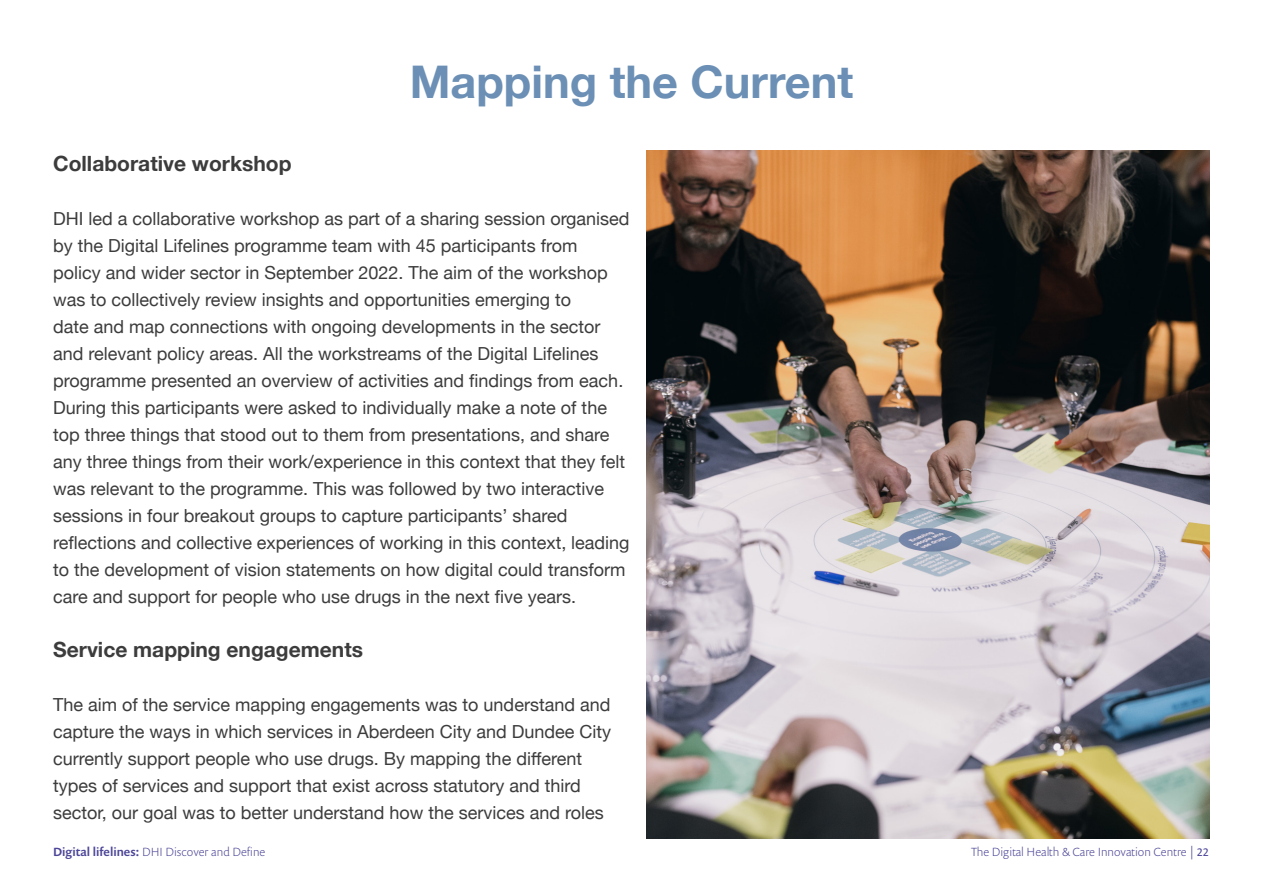
<style>
.page{position:relative;width:1263px;height:893px;background:#fff}
.page>*{position:absolute;margin:0;border:0;box-sizing:border-box;transform-origin:0 0}
.t1{font:45px "Helvetica Neue Bold 2";color:#6b8fb5}
.t2{font:21px "Helvetica Neue Bold 2";color:#3c3c3c}
.t3{font:18px/27px "Helvetica Neue";color:#3c3c3c}
.t4{font:300 12px "Prenton RP Pro";color:#4c4698}
.s1{font-family:"Helvetica Neue 2"}
.s2{font-family:"Prenton RP Pro Medium Regular 2";font-weight:400}
.s3{font-family:"Calibri";font-weight:400}
</style>
<div class="page">
<img style="left:646px;top:150px;width:564px;height:689px">
<p class="t1" style="left:410px;top:47px;width:445px">Mapping the Current</p>
<p class="t2" style="left:53px;top:147px;width:240px">Collaborative workshop</p>
<p class="t3" style="left:53px;top:206px;width:578px">DHI led a collaborative workshop as part of a sharing session organised by the Digital Lifelines programme team with 45 participants from<br>policy and wider sector in September 2022. The aim of the workshop was to collectively review insights and opportunities emerging to<br>date and map connections with ongoing developments in the sector and relevant policy areas. All the workstreams of the Digital Lifelines programme presented an overview of activities and findings from each.<br>During this participants were asked to individually make a note of the <span class="s1">top three things that stood out to them from presentations, and share </span>any three things from their work/experience in this context that they felt was relevant to the programme. This was followed by two interactive sessions in four breakout groups to capture participants’ shared reflections and collective experiences of working in this context, leading to the development of vision statements on how digital could transform care and support for people who use drugs in the next five years.</p>
<p class="t2" style="left:53px;top:633px;width:311px">Service mapping engagements</p>
<p class="t3" style="left:53px;top:692px;width:560px">The aim of the service mapping engagements was to understand and capture the ways in which services in Aberdeen City and Dundee City currently support people who use drugs. By mapping the different types of services and support that exist across statutory and third sector, our goal was to better understand how the services and roles</p>
<p class="t4" style="left:53px;top:843px;width:214px"><span class="s2">Digital lifelines:</span> DHI Discover and Define</p>
<p class="t4" style="left:971px;top:843px;width:239px">The Digital Health &amp; Care Innovation Centre | <span class="s3">22</span></p>
</div>
